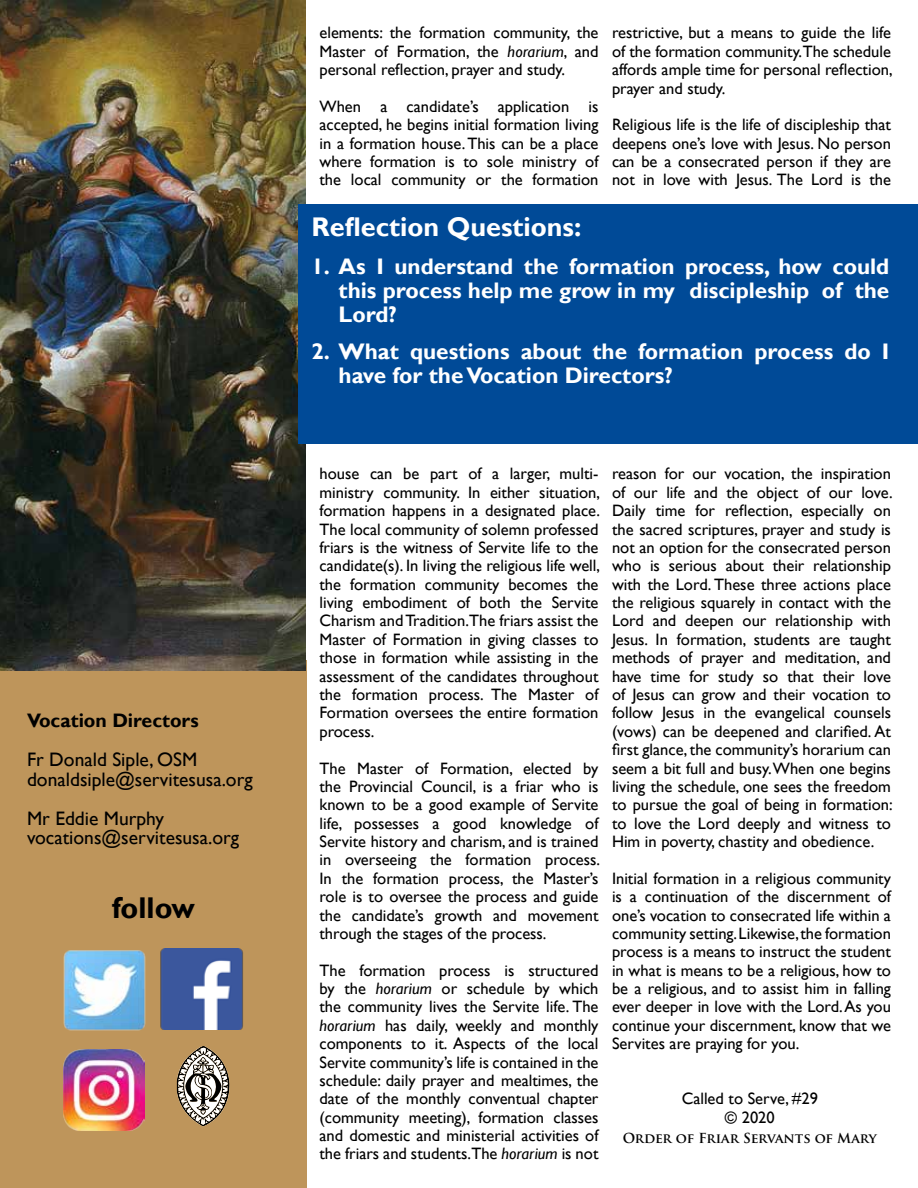
<style>
.page{position:relative;width:918px;height:1188px;background:#fff}
.page>*{position:absolute;margin:0;border:0;box-sizing:border-box;transform-origin:0 0}
.t1{font:700 30px "Gill Sans";color:#000}
.t2{font:700 27px "Gill Sans";color:#fff}
.t3{font:700 22.5px/24px "Gill Sans";color:#fff;text-align:justify}
.t4{font:19.5px/19.5px "Gill Sans";color:#000}
.t5{font:700 19.5px "Gill Sans";color:#000}
.t6{font:16.5px/18.5px "Gill Sans";color:#000;text-align:justify}
.t7{font:700 13.5px "Trajan Pro";letter-spacing:-.015em;color:#000}
.s1{font-style:italic}
</style>
<div class="page">
<div style="left:0;top:661px;width:307px;height:527px;background:#be955b"></div>
<img style="left:63px;top:950px;width:83px;height:81px">
<img style="left:160px;top:949px;width:83px;height:81px">
<img style="left:64px;top:1049px;width:81px;height:81px">
<img style="left:0;top:0;width:306px;height:671px">
<svg style="left:177px;top:1046px;width:53px;height:80px"></svg>
<div style="left:298px;top:204px;width:620px;height:240px;background:#004a97"></div>
<p class="t5" style="left:27px;top:709px;width:173px">Vocation Directors</p>
<p class="t4" style="left:27px;top:750px;width:227px">Fr Donald Siple, OSM donaldsiple@servitesusa.org</p>
<p class="t4" style="left:27px;top:809px;width:214px">Mr Eddie Murphy vocations@servitesusa.org</p>
<h1 class="t1" style="left:112px;top:890px;width:85px">follow</h1>
<p class="t6" style="left:320px;top:24px;width:281px">elements: the formation community, the Master of Formation, the <span class="s1">horarium</span>, and personal reflection, prayer and study.</p>
<p class="t6" style="left:320px;top:97px;width:281px">When a candidate’s application is accepted, he begins initial formation living in a formation house. This can be a place where formation is to sole ministry of the local community or the formation</p>
<p class="t6" style="left:612px;top:24px;width:282px">restrictive, but a means to guide the life of the formation community.The schedule affords ample time for personal reflection, prayer and study.</p>
<p class="t6" style="left:612px;top:116px;width:281px">Religious life is the life of discipleship that deepens one’s love with Jesus. No person can be a consecrated person if they are not in love with Jesus. The Lord is the</p>
<h2 class="t2" style="left:312px;top:211px;width:271px">Reflection Questions:</h2>
<h3 class="t3" style="left:339px;top:255px;width:552px;text-indent:-27px">1. As I understand the formation process, how could this process help me grow in my discipleship of the Lord?</h3>
<h3 class="t3" style="left:339px;top:340px;width:552px;text-indent:-27px">2. What questions about the formation process do I have for the Vocation Directors?</h3>
<p class="t6" style="left:320px;top:465px;width:282px">house can be part of a larger, multi&shy;ministry community. In either situation, formation happens in a designated place.<br>The local community of solemn professed friars is the witness of Servite life to the candidate(s). In living the religious life well, the formation community becomes the living embodiment of both the Servite Charism and Tradition.The friars assist the Master of Formation in giving classes to those in formation while assisting in the assessment of the candidates throughout the formation process. The Master of Formation oversees the entire formation process.</p>
<p class="t6" style="left:320px;top:759px;width:282px">The Master of Formation, elected by the Provincial Council, is a friar who is known to be a good example of Servite life, possesses a good knowledge of Servite history and charism, and is trained in overseeing the formation process.<br>In the formation process, the Master’s role is to oversee the process and guide the candidate’s growth and movement through the stages of the process.</p>
<p class="t6" style="left:320px;top:961px;width:281px">The formation process is structured by the <span class="s1">horarium</span> or schedule by which the community lives the Servite life. The <span class="s1">horarium</span> has daily, weekly and monthly components to it. Aspects of the local Servite community’s life is contained in the schedule: daily prayer and mealtimes, the date of the monthly conventual chapter (community meeting), formation classes and domestic and ministerial activities of the friars and students.The <span class="s1">horarium</span> is not</p>
<p class="t6" style="left:612px;top:465px;width:282px">reason for our vocation, the inspiration of our life and the object of our love.<br>Daily time for reflection, especially on the sacred scriptures, prayer and study is not an option for the consecrated person who is serious about their relationship with the Lord. These three actions place the religious squarely in contact with the Lord and deepen our relationship with Jesus. In formation, students are taught methods of prayer and meditation, and have time for study so that their love of Jesus can grow and their vocation to follow Jesus in the evangelical counsels (vows) can be deepened and clarified. At first glance, the community’s horarium can seem a bit full and busy. When one begins living the schedule, one sees the freedom to pursue the goal of being in formation: to love the Lord deeply and witness to Him in poverty, chastity and obedience.</p>
<p class="t6" style="left:612px;top:869px;width:281px">Initial formation in a religious community is a continuation of the discernment of one’s vocation to consecrated life within a community setting. Likewise, the formation process is a means to instruct the student in what is means to be a religious, how to be a religious, and to assist him in falling ever deeper in love with the Lord. As you continue your discernment, know that we Servites are praying for you.</p>
<p class="t6" style="left:682px;top:1089px;width:138px;line-height:19.5px;text-align:center">Called to Serve, #29 © 2020</p>
<p class="t7" style="left:623px;top:1130px;width:256px">Order of Friar Servants of Mary</p>
</div>
